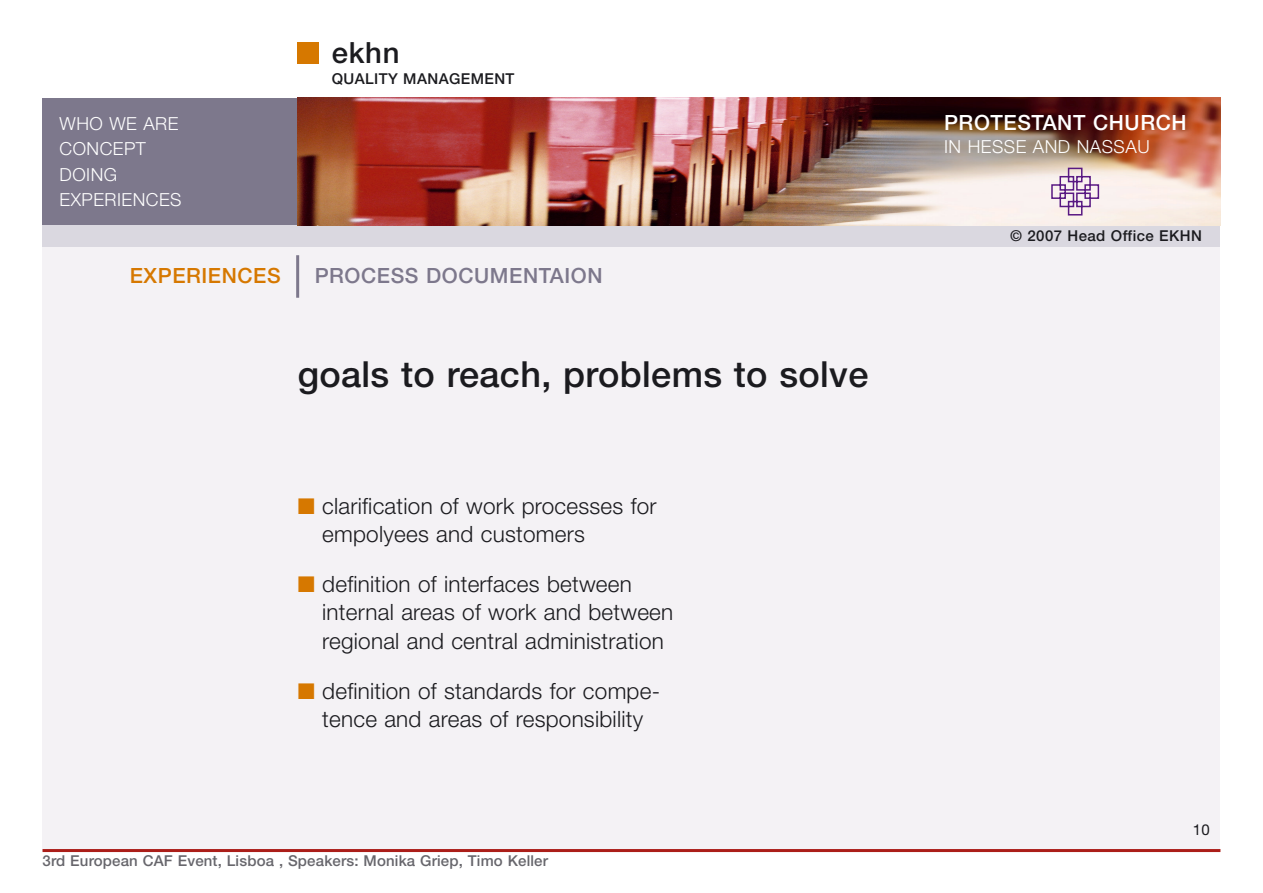
<style>
.page{position:relative;width:1263px;height:893px;background:#fff}
.page>*{position:absolute;margin:0;border:0;box-sizing:border-box;transform-origin:0 0}
.t1{font:500 36px "Helvetica Neue";letter-spacing:.01em;color:#1b1b1f}
.t2{font:500 29.25px "Helvetica Neue";color:#1b1b1f}
.t3{font:300 22.5px/28.5px "Helvetica Neue";letter-spacing:.01em;color:#1b1b1f}
.t4{font:500 21px "Helvetica Neue";letter-spacing:.03em;color:#7d788c}
.t5{font:500 21px "Helvetica Neue";letter-spacing:.03em;color:#fff}
.t6{font:500 21px "Helvetica Neue";letter-spacing:.03em;color:#d67800}
.t7{font:300 18px/25.5px "Helvetica Neue";letter-spacing:.03em;color:#fff}
.t8{font:500 15px "Helvetica Neue";letter-spacing:.01em;color:#67666c}
.t9{font:500 15px "Helvetica Neue";letter-spacing:.03em;color:#1b1b1f}
.t10{font:15px "Helvetica Neue";color:#1b1b1f}
.s1{color:#d67800}
</style>
<div class="page">
<div style="left:43px;top:247px;width:1177px;height:603px;background:#f4f2f5"></div>
<div style="left:43px;top:98px;width:255px;height:127px;background:#7d788c"></div>
<div style="left:43px;top:225px;width:1177px;height:22px;background:#dad8e0"></div>
<img style="left:298px;top:98px;width:922px;height:127px">
<svg style="left:1050px;top:167px;width:50px;height:49px"></svg>
<div style="left:298px;top:43px;width:21px;height:21px;background:#d67800"></div>
<hr style="left:296px;top:255px;width:3px;height:43px;background:#7d788c">
<hr style="left:43px;top:849px;width:1177px;height:3px;background:#ab1e19">
<p class="t7" style="left:60px;top:112px;width:124px">WHO WE ARE<br>CONCEPT<br>DOING<br>EXPERIENCES</p>
<h2 class="t2" style="left:332px;top:43px;width:69px">ekhn</h2>
<p class="t9" style="left:332px;top:74px;width:184px">QUALITY MANAGEMENT</p>
<p class="t6" style="left:130px;top:268px;width:152px">EXPERIENCES</p>
<p class="t4" style="left:315px;top:268px;width:289px">PROCESS DOCUMENTAION</p>
<h1 class="t1" style="left:298px;top:361px;width:572px">goals to reach, problems to solve</h1>
<p class="t3" style="left:322px;top:493px;width:336px;text-indent:-25px"><span class="s1">■</span> clarification of work processes for empolyees and customers</p>
<p class="t3" style="left:322px;top:572px;width:352px;text-indent:-25px"><span class="s1">■</span> definition of interfaces between internal areas of work and between regional and central administration</p>
<p class="t3" style="left:298px;top:679px;width:364px;text-align:center"><span class="s1">■</span> definition of standards for compe&shy;tence and areas of responsibility</p>
<p class="t8" style="left:43px;top:855px;width:507px">3rd European CAF Event, Lisboa , Speakers: Monika Griep, Timo Keller</p>
<p class="t5" style="left:944px;top:115px;width:244px">PROTESTANT CHURCH</p>
<p class="t7" style="left:944px;top:135px;width:207px">IN HESSE AND NASSAU</p>
<p class="t9" style="left:1010px;top:231px;width:193px">© 2007 Head Office EKHN</p>
<p class="t10" style="left:1193px;top:821px;width:18px">10</p>
</div>
